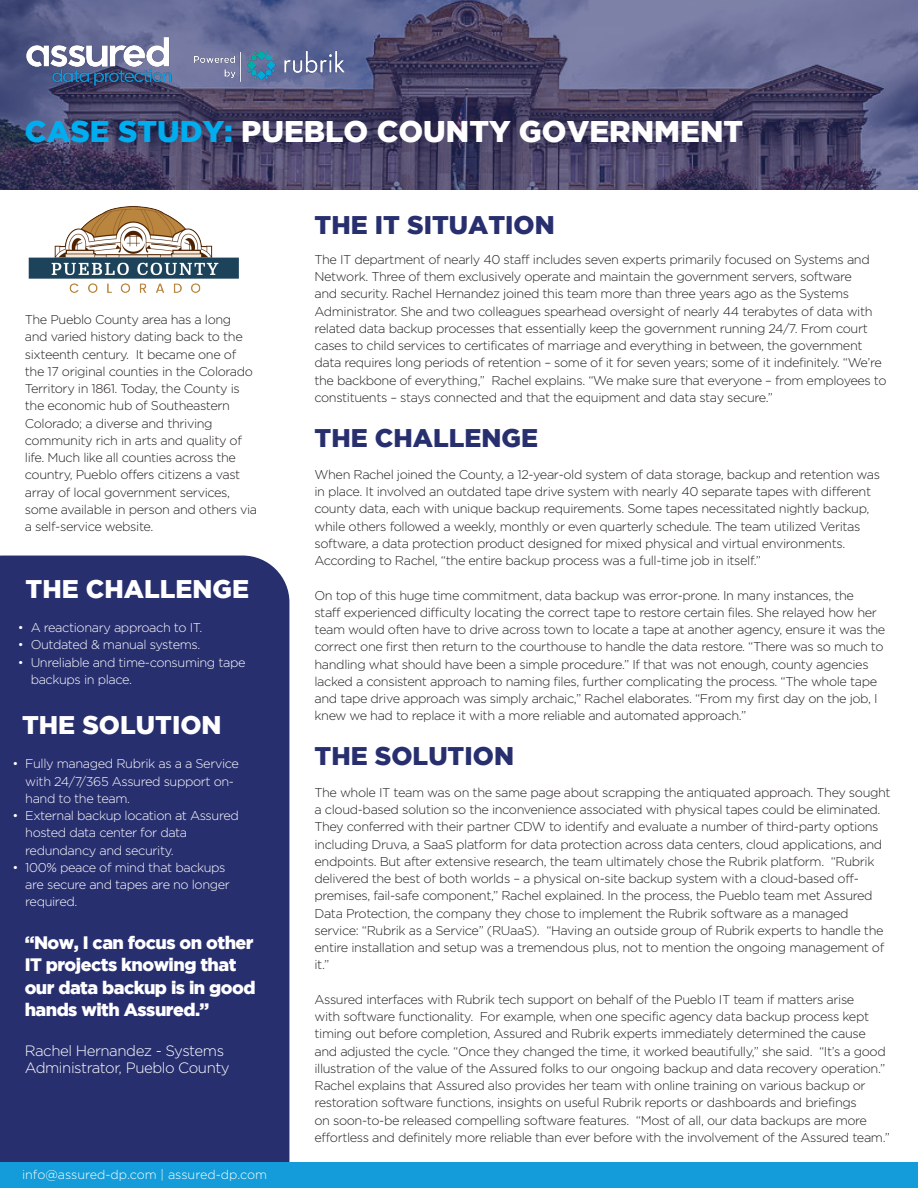
<style>
.page{position:relative;width:918px;height:1188px;background:#fff}
.page>*{position:absolute;margin:0;border:0;box-sizing:border-box;transform-origin:0 0}
.t1{font:900 29.85px "Gotham";color:#fff}
.t2{font:900 25.5px "Gotham";color:#282f6f}
.t3{font:900 25.5px "Gotham";color:#fff}
.t4{font:900 18px/22.5px "Gotham";letter-spacing:-.03em;color:#fff}
.t5{font:300 15px/17.2px "Gotham";letter-spacing:-.03em;color:#fff}
.t6{font:300 12.75px/17.2px "Gotham";letter-spacing:-.03em;color:#231f20}
.t7{font:300 12.75px/17.2px "Gotham";letter-spacing:-.03em;color:#fff}
.t8{font:300 12.6px "Gotham";color:#fff}
.s1{color:#00aeef}
</style>
<div class="page">
<svg style="left:0;top:0;width:918px;height:189px;background:#525075"></svg>
<div style="left:0;top:556px;width:289px;height:607px;background:#282f6f"></div>
<img style="left:25px;top:35px;width:148px;height:52px">
<img style="left:191px;top:48px;width:156px;height:35px">
<div style="left:0;top:1163px;width:918px;height:25px;background:#139cd9"></div>
<img style="left:28px;top:206px;width:211px;height:87px">
<p class="t1" style="left:25px;top:115px;width:720px"><span class="s1">CASE STUDY:</span> PUEBLO COUNTY GOVERNMENT</p>
<p class="t6" style="left:25px;top:311px;width:234px">The Pueblo County area has a long and varied history dating back to the sixteenth century. It became one of the 17 original counties in the Colorado Territory in 1861. Today, the County is the economic hub of Southeastern Colorado; a diverse and thriving community rich in arts and quality of life. Much like all counties across the country, Pueblo offers citizens a vast array of local government services, some available in person and others via a self-service website.</p>
<p class="t3" style="left:26px;top:574px;width:225px">THE CHALLENGE</p>
<p class="t7" style="left:18px;top:619px;width:186px">• A reactionary approach to IT.</p>
<p class="t7" style="left:18px;top:636px;width:184px">• Outdated &amp; manual systems.</p>
<p class="t7" style="left:31px;top:653px;width:216px;text-indent:-13px">• Unreliable and time-consuming tape backups in place.</p>
<p class="t3" style="left:22px;top:711px;width:201px">THE SOLUTION</p>
<p class="t7" style="left:25px;top:755px;width:215px;text-indent:-13px">• Fully managed Rubrik as a a Service with 24/7/365 Assured support on&shy;hand to the team.</p>
<p class="t7" style="left:25px;top:807px;width:215px;text-indent:-13px">• External backup location at Assured hosted data center for data redundancy and security.</p>
<p class="t7" style="left:25px;top:858px;width:206px;text-indent:-13px">• 100% peace of mind that backups are secure and tapes are no longer required.</p>
<p class="t4" style="left:25px;top:931px;width:232px">“Now, I can focus on other<br>IT projects knowing that our data backup is in good hands with Assured.”</p>
<p class="t5" style="left:25px;top:1042px;width:207px">Rachel Hernandez - Systems<br>Administrator, Pueblo County</p>
<p class="t8" style="left:22px;top:1168px;width:247px">info@assured-dp.com | assured-dp.com</p>
<p class="t2" style="left:315px;top:210px;width:242px">THE IT SITUATION</p>
<p class="t6" style="left:315px;top:251px;width:574px">The IT department of nearly 40 staff includes seven experts primarily focused on Systems and Network. Three of them exclusively operate and maintain the government servers, software<br>and security. Rachel Hernandez joined this team more than three years ago as the Systems Administrator. She and two colleagues spearhead oversight of nearly 44 terabytes of data with related data backup processes that essentially keep the government running 24/7. From court cases to child services to certificates of marriage and everything in between, the government data requires long periods of retention – some of it for seven years; some of it indefinitely. “We’re the backbone of everything,” Rachel explains. “We make sure that everyone – from employees to constituents – stays connected and that the equipment and data stay secure.”</p>
<p class="t2" style="left:315px;top:423px;width:225px">THE CHALLENGE</p>
<p class="t6" style="left:315px;top:465px;width:567px">When Rachel joined the County, a 12-year-old system of data storage, backup and retention was in place. It involved an outdated tape drive system with nearly 40 separate tapes with different county data, each with unique backup requirements. Some tapes necessitated nightly backup, while others followed a weekly, monthly or even quarterly schedule. The team utilized Veritas software, a data protection product designed for mixed physical and virtual environments.<br>According to Rachel, “the entire backup process was a full-time job in itself.”</p>
<p class="t6" style="left:315px;top:586px;width:572px">On top of this huge time commitment, data backup was error-prone. In many instances, the<br>staff experienced difficulty locating the correct tape to restore certain files. She relayed how her team would often have to drive across town to locate a tape at another agency, ensure it was the correct one first then return to the courthouse to handle the data restore. “There was so much to handling what should have been a simple procedure.” If that was not enough, county agencies lacked a consistent approach to naming files, further complicating the process. “The whole tape and tape drive approach was simply archaic,” Rachel elaborates. “From my first day on the job, I knew we had to replace it with a more reliable and automated approach.”</p>
<p class="t2" style="left:315px;top:742px;width:201px">THE SOLUTION</p>
<p class="t6" style="left:315px;top:783px;width:578px">The whole IT team was on the same page about scrapping the antiquated approach. They sought a cloud-based solution so the inconvenience associated with physical tapes could be eliminated.<br>They conferred with their partner CDW to identify and evaluate a number of third-party options including Druva, a SaaS platform for data protection across data centers, cloud applications, and endpoints. But after extensive research, the team ultimately chose the Rubrik platform. “Rubrik delivered the best of both worlds – a physical on-site backup system with a cloud-based off&shy;premises, fail-safe component,” Rachel explained. In the process, the Pueblo team met Assured Data Protection, the company they chose to implement the Rubrik software as a managed service: “Rubrik as a Service” (RUaaS). “Having an outside group of Rubrik experts to handle the entire installation and setup was a tremendous plus, not to mention the ongoing management of it.”</p>
<p class="t6" style="left:315px;top:990px;width:577px">Assured interfaces with Rubrik tech support on behalf of the Pueblo IT team if matters arise<br>with software functionality. For example, when one specific agency data backup process kept timing out before completion, Assured and Rubrik experts immediately determined the cause and adjusted the cycle. “Once they changed the time, it worked beautifully,” she said. “It’s a good illustration of the value of the Assured folks to our ongoing backup and data recovery operation.” Rachel explains that Assured also provides her team with online training on various backup or restoration software functions, insights on useful Rubrik reports or dashboards and briefings<br>on soon-to-be released compelling software features. “Most of all, our data backups are more effortless and definitely more reliable than ever before with the involvement of the Assured team.”</p>
</div>
